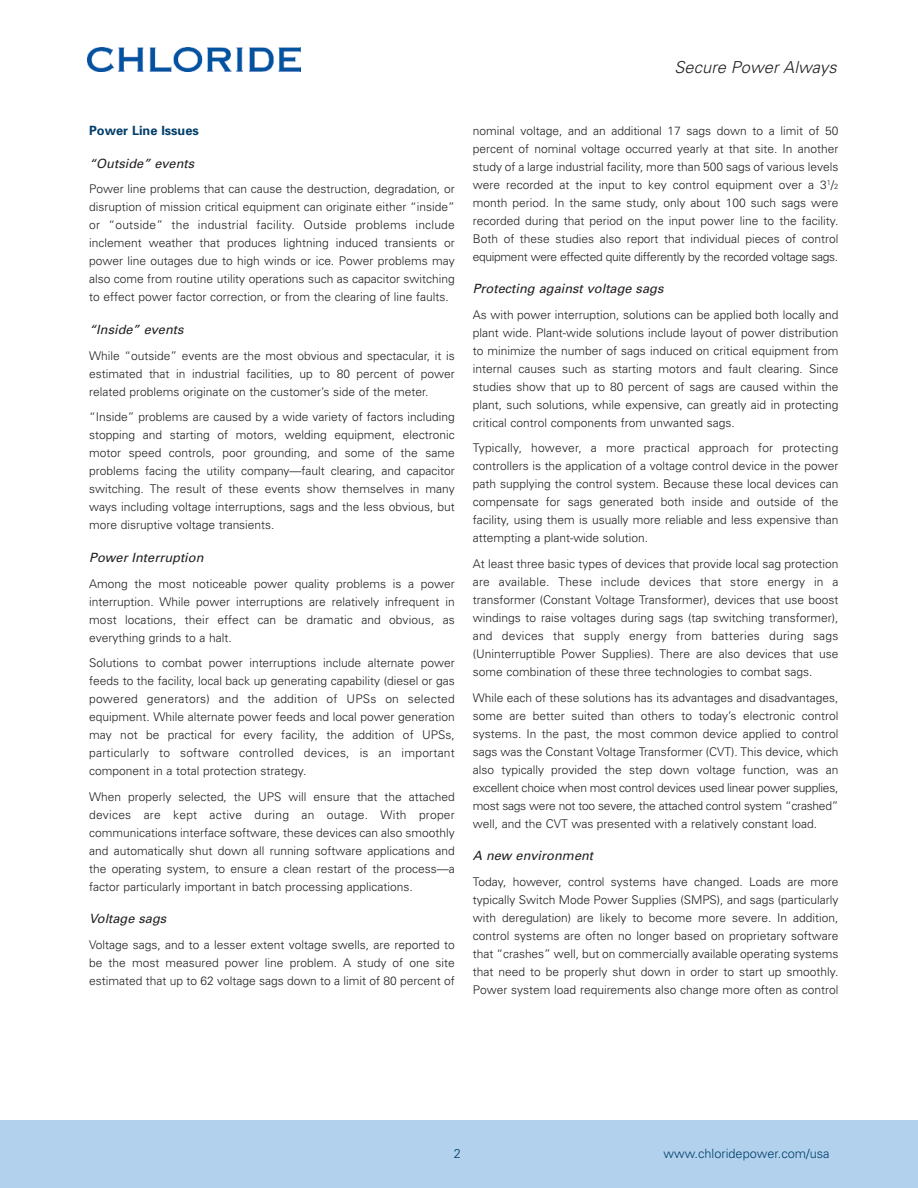
<style>
.page{position:relative;width:918px;height:1188px;background:#fff}
.page>*{position:absolute;margin:0;border:0;box-sizing:border-box;transform-origin:0 0}
.t1{font:italic 300 16.5px "Univers";letter-spacing:.005em;color:#231f20}
.t2{font:italic 12.75px "Univers";letter-spacing:.005em;color:#231f20}
.t3{font:300 12.75px "Univers";color:#003e69}
.t4{font:700 12.75px "Univers";color:#003e69}
.t5{font:300 12px/18px "Univers";color:#231f20;text-align:justify}
.s1{font-size:7.5px}
</style>
<div class="page">
<img style="left:87px;top:47px;width:213px;height:24px">
<div style="left:0;top:1120px;width:918px;height:68px;background:#b2d1ed"></div>
<h1 class="t1" style="left:674px;top:61px;width:164px">Secure Power Always</h1>
<p class="t4" style="left:89px;top:126px;width:111px">Power Line Issues</p>
<p class="t2" style="left:89px;top:159px;width:107px">“Outside” events</p>
<p class="t5" style="left:89px;top:181px;width:367px">Power line problems that can cause the destruction, degradation, or disruption of mission critical equipment can originate either “inside” or “outside” the industrial facility. Outside problems include inclement weather that produces lightning induced transients or power line outages due to high winds or ice. Power problems may also come from routine utility operations such as capacitor switching to effect power factor correction, or from the clearing of line faults.</p>
<p class="t2" style="left:89px;top:325px;width:96px">“Inside” events</p>
<p class="t5" style="left:89px;top:348px;width:367px">While “outside” events are the most obvious and spectacular, it is estimated that in industrial facilities, up to 80 percent of power related problems originate on the customer’s side of the meter.</p>
<p class="t5" style="left:89px;top:409px;width:367px">“Inside” problems are caused by a wide variety of factors including stopping and starting of motors, welding equipment, electronic motor speed controls, poor grounding, and some of the same problems facing the utility company—fault clearing, and capacitor switching. The result of these events show themselves in many ways including voltage interruptions, sags and the less obvious, but more disruptive voltage transients.</p>
<p class="t2" style="left:89px;top:553px;width:116px">Power Interruption</p>
<p class="t5" style="left:89px;top:575px;width:367px">Among the most noticeable power quality problems is a power interruption. While power interruptions are relatively infrequent in most locations, their effect can be dramatic and obvious, as everything grinds to a halt.</p>
<p class="t5" style="left:89px;top:655px;width:367px">Solutions to combat power interruptions include alternate power feeds to the facility, local back up generating capability (diesel or gas powered generators) and the addition of UPSs on selected equipment. While alternate power feeds and local power generation may not be practical for every facility, the addition of UPSs, particularly to software controlled devices, is an important component in a total protection strategy.</p>
<p class="t5" style="left:89px;top:788px;width:367px">When properly selected, the UPS will ensure that the attached devices are kept active during an outage. With proper communications interface software, these devices can also smoothly and automatically shut down all running software applications and the operating system, to ensure a clean restart of the process—a factor particularly important in batch processing applications.</p>
<p class="t2" style="left:89px;top:914px;width:79px">Voltage sags</p>
<p class="t5" style="left:89px;top:937px;width:367px">Voltage sags, and to a lesser extent voltage swells, are reported to be the most measured power line problem. A study of one site estimated that up to 62 voltage sags down to a limit of 80 percent of</p>
<p class="t5" style="left:473px;top:122px;width:367px">nominal voltage, and an additional 17 sags down to a limit of 50 percent of nominal voltage occurred yearly at that site. In another study of a large industrial facility, more than 500 sags of various levels were recorded at the input to key control equipment over a 3<sup>1</sup>/<span class="s1">2 </span>month period. In the same study, only about 100 such sags were recorded during that period on the input power line to the facility.<br>Both of these studies also report that individual pieces of control equipment were effected quite differently by the recorded voltage sags.</p>
<p class="t2" style="left:473px;top:284px;width:192px">Protecting against voltage sags</p>
<p class="t5" style="left:473px;top:307px;width:367px">As with power interruption, solutions can be applied both locally and plant wide. Plant-wide solutions include layout of power distribution to minimize the number of sags induced on critical equipment from internal causes such as starting motors and fault clearing. Since studies show that up to 80 percent of sags are caused within the plant, such solutions, while expensive, can greatly aid in protecting critical control components from unwanted sags.</p>
<p class="t5" style="left:473px;top:440px;width:367px">Typically, however, a more practical approach for protecting controllers is the application of a voltage control device in the power path supplying the control system. Because these local devices can compensate for sags generated both inside and outside of the facility, using them is usually more reliable and less expensive than attempting a plant-wide solution.</p>
<p class="t5" style="left:473px;top:556px;width:367px">At least three basic types of devices that provide local sag protection are available. These include devices that store energy in a transformer (Constant Voltage Transformer), devices that use boost windings to raise voltages during sags (tap switching transformer), and devices that supply energy from batteries during sags (Uninterruptible Power Supplies). There are also devices that use some combination of these three technologies to combat sags.</p>
<p class="t5" style="left:473px;top:689px;width:367px">While each of these solutions has its advantages and disadvantages, some are better suited than others to today’s electronic control systems. In the past, the most common device applied to control sags was the Constant Voltage Transformer (CVT). This device, which also typically provided the step down voltage function, was an excellent choice when most control devices used linear power supplies, most sags were not too severe, the attached control system “crashed” well, and the CVT was presented with a relatively constant load.</p>
<p class="t2" style="left:473px;top:851px;width:122px">A new environment</p>
<p class="t5" style="left:473px;top:874px;width:367px">Today, however, control systems have changed. Loads are more typically Switch Mode Power Supplies (SMPS), and sags (particularly with deregulation) are likely to become more severe. In addition, control systems are often no longer based on proprietary software that “crashes” well, but on commercially available operating systems that need to be properly shut down in order to start up smoothly.<br>Power system load requirements also change more often as control</p>
<p class="t3" style="left:454px;top:1148px;width:9px">2</p>
<p class="t3" style="left:663px;top:1148px;width:168px">www.chloridepower.com/usa</p>
</div>
